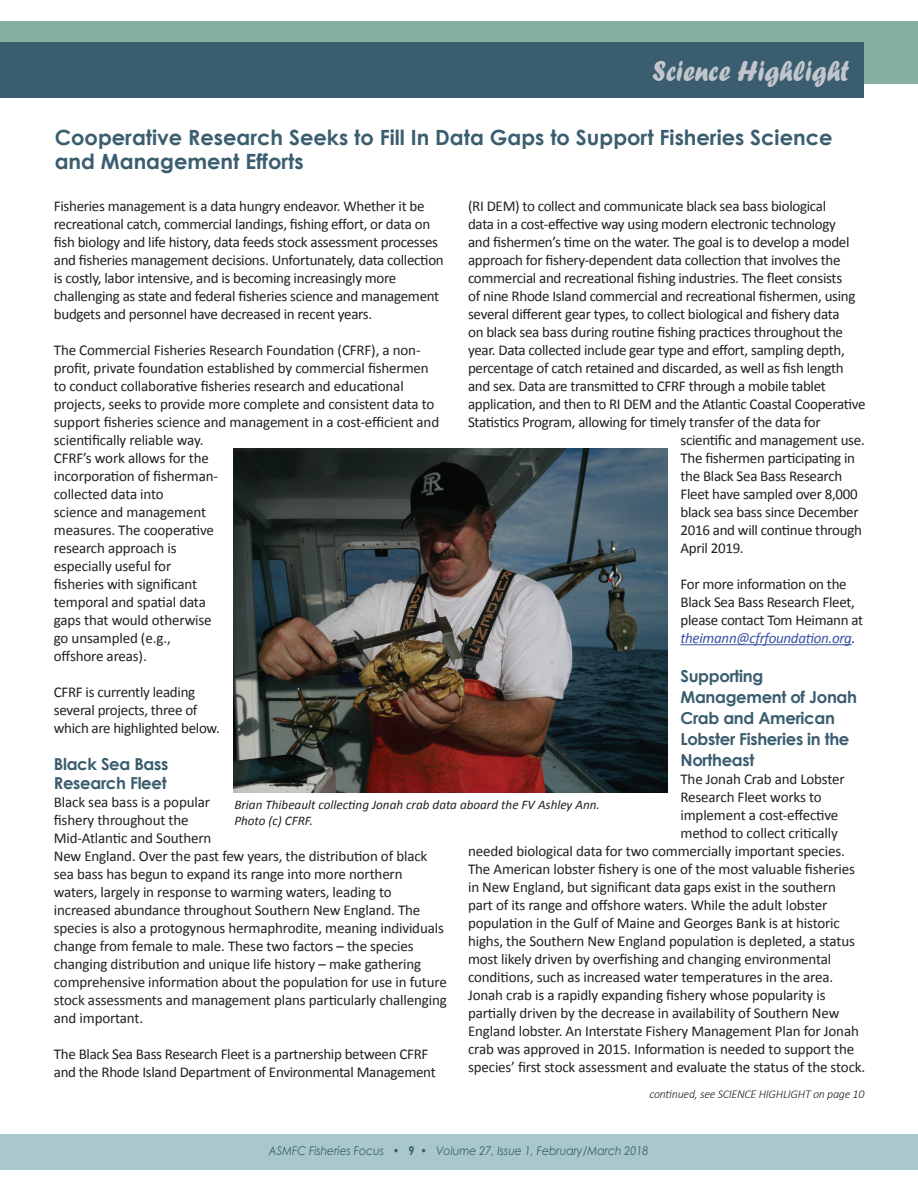
<style>
.page{position:relative;width:918px;height:1188px;background:#fff}
.page>*{position:absolute;margin:0;border:0;box-sizing:border-box;transform-origin:0 0}
.t1{font:30px "Forte";color:#c2c6cc;scale:.9 1}
.t2{font:700 21px/24.2px "Century Gothic";color:#3a5d6f}
.t3{font:700 16.5px/21px "Century Gothic";letter-spacing:-.02em;color:#3a5d6f}
.t4{font:15px/18px "Calibri";letter-spacing:-.02em;color:#231f20}
.t5{font:italic 13.05px/15.8px "Calibri";color:#231f20}
.t6{font:italic 12px "Century Gothic";color:#3a5d6f;scale:.9 1}
.t7{font:italic 300 12px "Calibri";letter-spacing:-.02em;color:#231f20}
.s1{font-style:italic;color:#3853a3}
.s2{font-style:italic}
.s3{font-style:normal}
.s4{font-weight:700;font-style:normal}
</style>
<div class="page">
<div style="left:0;top:21px;width:918px;height:63px;background:#85af9e"></div>
<div style="left:0;top:42px;width:864px;height:56px;background:#3a5d6f"></div>
<div style="left:0;top:1134px;width:918px;height:36px;background:#a9c8cb"></div>
<hr style="left:681px;top:644px;width:171px;height:1px;background:#3853a3">
<img style="left:233px;top:448px;width:434px;height:345px">
<h1 class="t1" style="left:652px;top:54px;width:221px">Science Highlight</h1>
<h2 class="t2" style="left:55px;top:125px;width:779px">Cooperative Research Seeks to Fill In Data Gaps to Support Fisheries Science and Management Efforts</h2>
<p class="t4" style="left:468px;top:197px;width:360px">(RI DEM) to collect and communicate black sea bass biological</p>
<p class="t4" style="left:468px;top:215px;width:370px">data in a cost-effective way using modern electronic technology</p>
<p class="t4" style="left:468px;top:233px;width:383px">and fishermen’s time on the water. The goal is to develop a model</p>
<p class="t4" style="left:468px;top:251px;width:374px">approach for fishery-dependent data collection that involves the</p>
<p class="t4" style="left:468px;top:269px;width:376px">commercial and recreational fishing industries. The fleet consists</p>
<p class="t4" style="left:468px;top:287px;width:389px">of nine Rhode Island commercial and recreational fishermen, using</p>
<p class="t4" style="left:468px;top:305px;width:373px">several different gear types, to collect biological and fishery data</p>
<p class="t4" style="left:468px;top:323px;width:376px">on black sea bass during routine fishing practices throughout the</p>
<p class="t4" style="left:468px;top:341px;width:378px">year. Data collected include gear type and effort, sampling depth,</p>
<p class="t4" style="left:468px;top:359px;width:377px">percentage of catch retained and discarded, as well as fish length</p>
<p class="t4" style="left:468px;top:377px;width:359px">and sex. Data are transmitted to CFRF through a mobile tablet</p>
<p class="t4" style="left:468px;top:395px;width:399px">application, and then to RI DEM and the Atlantic Coastal Cooperative</p>
<p class="t4" style="left:468px;top:413px;width:354px">Statistics Program, allowing for timely transfer of the data for</p>
<p class="t4" style="left:681px;top:431px;width:186px">scientific and management use.</p>
<p class="t4" style="left:681px;top:449px;width:176px">The fishermen participating in</p>
<p class="t4" style="left:681px;top:467px;width:163px">the Black Sea Bass Research</p>
<p class="t4" style="left:681px;top:485px;width:179px">Fleet have sampled over 8,000</p>
<p class="t4" style="left:681px;top:503px;width:180px">black sea bass since December</p>
<p class="t4" style="left:681px;top:521px;width:183px">2016 and will continue through</p>
<p class="t4" style="left:681px;top:539px;width:65px">April 2019.</p>
<p class="t4" style="left:681px;top:575px;width:184px">For more information on the<br>Black Sea Bass Research Fleet, please contact Tom Heimann at <span class="s1">theimann@cfrfoundation.org</span><span class="s2">.</span></p>
<p class="t3" style="left:681px;top:665px;width:178px">Supporting<br>Management of Jonah<br>Crab and American<br>Lobster Fisheries in the<br>Northeast</p>
<p class="t4" style="left:681px;top:770px;width:166px">The Jonah Crab and Lobster</p>
<p class="t4" style="left:681px;top:788px;width:143px">Research Fleet works to</p>
<p class="t4" style="left:681px;top:806px;width:159px">implement a cost-effective</p>
<p class="t4" style="left:681px;top:824px;width:159px">method to collect critically</p>
<p class="t4" style="left:468px;top:842px;width:378px">needed biological data for two commercially important species.</p>
<p class="t4" style="left:468px;top:860px;width:388px">The American lobster fishery is one of the most valuable fisheries</p>
<p class="t4" style="left:468px;top:878px;width:370px">in New England, but significant data gaps exist in the southern</p>
<p class="t4" style="left:468px;top:896px;width:361px">part of its range and offshore waters. While the adult lobster</p>
<p class="t4" style="left:468px;top:914px;width:373px">population in the Gulf of Maine and Georges Bank is at historic</p>
<p class="t4" style="left:468px;top:932px;width:388px">highs, the Southern New England population is depleted, a status</p>
<p class="t4" style="left:468px;top:950px;width:365px">most likely driven by overfishing and changing environmental</p>
<p class="t4" style="left:468px;top:968px;width:367px">conditions, such as increased water temperatures in the area.</p>
<p class="t4" style="left:468px;top:986px;width:359px">Jonah crab is a rapidly expanding fishery whose popularity is</p>
<p class="t4" style="left:468px;top:1004px;width:373px">partially driven by the decrease in availability of Southern New</p>
<p class="t4" style="left:468px;top:1022px;width:392px">England lobster. An Interstate Fishery Management Plan for Jonah</p>
<p class="t4" style="left:468px;top:1040px;width:388px">crab was approved in 2015. Information is needed to support the</p>
<p class="t4" style="left:468px;top:1058px;width:399px">species’ first stock assessment and evaluate the status of the stock.</p>
<p class="t4" style="left:54px;top:197px;width:391px">Fisheries management is a data hungry endeavor. Whether it be recreational catch, commercial landings, fishing effort, or data on fish biology and life history, data feeds stock assessment processes and fisheries management decisions. Unfortunately, data collection is costly, labor intensive, and is becoming increasingly more challenging as state and federal fisheries science and management budgets and personnel have decreased in recent years.</p>
<p class="t4" style="left:54px;top:341px;width:387px">The Commercial Fisheries Research Foundation (CFRF), a non&shy;profit, private foundation established by commercial fishermen to conduct collaborative fisheries research and educational projects, seeks to provide more complete and consistent data to support fisheries science and management in a cost-efficient and scientifically reliable way.<br>CFRF’s work allows for the<br>incorporation of fisherman-<br>collected data into<br>science and management<br>measures. The cooperative<br>research approach is<br>especially useful for<br>fisheries with significant<br>temporal and spatial data<br>gaps that would otherwise<br>go unsampled (e.g.,<br>offshore areas).</p>
<p class="t4" style="left:54px;top:683px;width:168px">CFRF is currently leading several projects, three of which are highlighted below.</p>
<p class="t3" style="left:54px;top:754px;width:116px;line-height:18.9px">Black Sea Bass<br>Research Fleet</p>
<p class="t4" style="left:54px;top:793px;width:395px">Black sea bass is a popular<br>fishery throughout the<br>Mid-Atlantic and Southern<br>New England. Over the past few years, the distribution of black sea bass has begun to expand its range into more northern waters, largely in response to warming waters, leading to increased abundance throughout Southern New England. The species is also a protogynous hermaphrodite, meaning individuals change from female to male. These two factors – the species changing distribution and unique life history – make gathering comprehensive information about the population for use in future stock assessments and management plans particularly challenging and important.</p>
<p class="t4" style="left:54px;top:1045px;width:383px">The Black Sea Bass Research Fleet is a partnership between CFRF and the Rhode Island Department of Environmental Management</p>
<p class="t5" style="left:234px;top:796px;width:367px">Brian Thibeault collecting Jonah crab data aboard the FV Ashley Ann.<br>Photo (c) CFRF.</p>
<p class="t7" style="left:649px;top:1087px;width:217px">continued, see SCIENCE HIGHLIGHT on page 10</p>
<p class="t6" style="left:269px;top:1143px;width:423px">ASMFC Fisheries Focus <span class="s3">•</span> <span class="s4">9</span> <span class="s3">•</span> Volume 27, Issue 1, February/March 2018</p>
</div>
